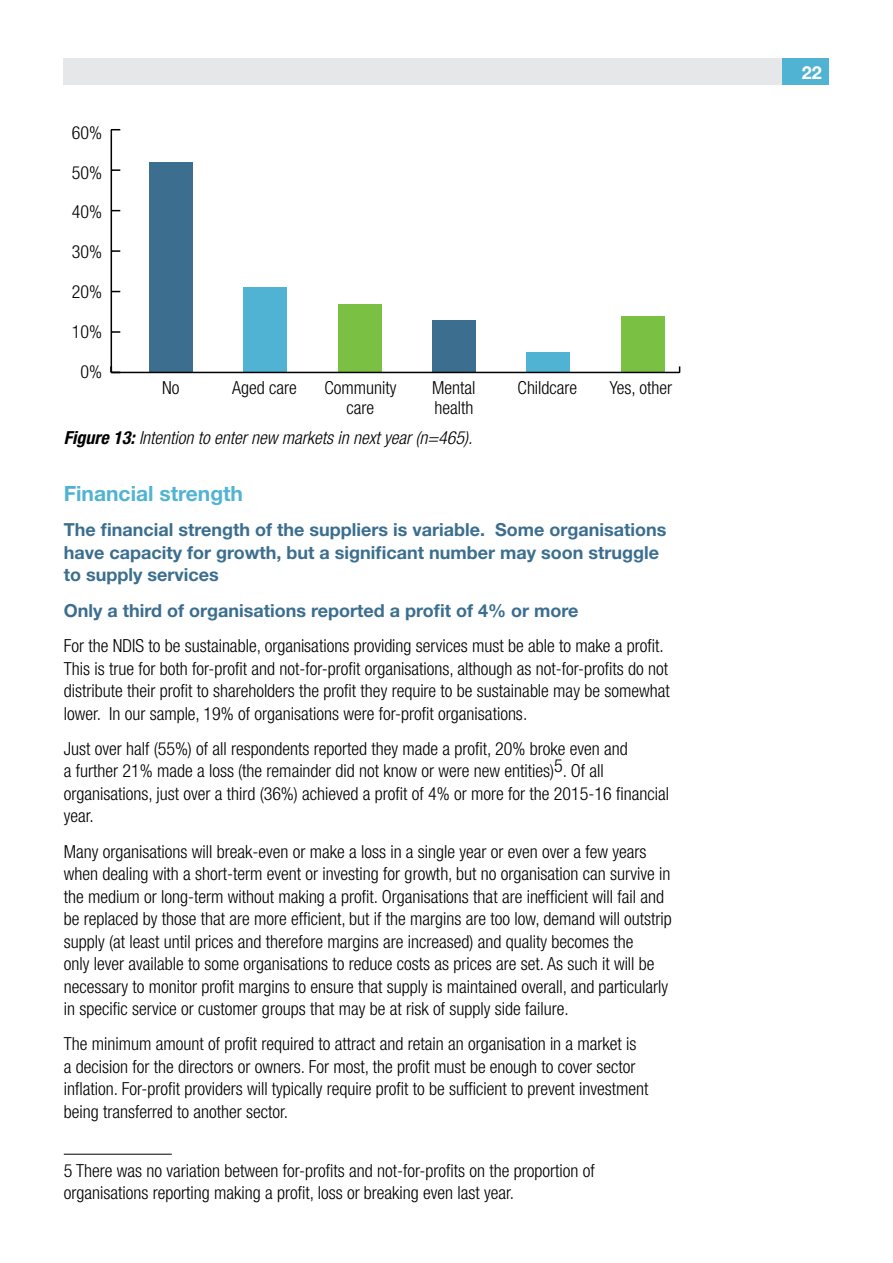
<style>
.page{position:relative;width:893px;height:1263px;background:#fff}
.page>*{position:absolute;margin:0;border:0;box-sizing:border-box;transform-origin:0 0}
.t1{font:700 21px "Helvetica Neue";color:#51b3d3}
.t2{font:300 condensed 18px/22.5px "Helvetica Neue";color:#000}
.t3{font:700 18px/22.5px "Helvetica Neue";color:#3b6e8f}
.t4{font:italic 300 condensed 18px "Helvetica Neue";color:#000}
.t5{font:700 18px "Helvetica Neue";color:#fff}
.s1{font-weight:700}
</style>
<div class="page">
<div style="left:64px;top:58px;width:765px;height:27px;background:#e6e7e8"></div>
<div style="left:782px;top:58px;width:47px;height:27px;background:#51b3d3"></div>
<hr style="left:64px;top:1154px;width:108px;height:1px;background:#000">
<div style="left:621px;top:316px;width:43px;height:57px;background:#7ac143"></div>
<div style="left:527px;top:352px;width:43px;height:21px;background:#51b3d3"></div>
<div style="left:432px;top:320px;width:44px;height:53px;background:#3b6e8f"></div>
<div style="left:338px;top:304px;width:43px;height:69px;background:#7ac143"></div>
<div style="left:244px;top:288px;width:43px;height:85px;background:#51b3d3"></div>
<div style="left:150px;top:162px;width:43px;height:211px;background:#3b6e8f"></div>
<hr style="left:111px;top:372px;width:569px;height:1px;background:#000">
<hr style="left:111px;top:130px;width:1px;height:242px;background:#000">
<svg style="left:112px;top:366px;width:8px;height:6px"></svg>
<svg style="left:112px;top:331px;width:8px;height:2px"></svg>
<svg style="left:112px;top:250px;width:8px;height:2px"></svg>
<svg style="left:112px;top:169px;width:8px;height:2px"></svg>
<p class="t2" style="left:72px;top:121px;width:32px">60%</p>
<p class="t2" style="left:72px;top:161px;width:32px">50%</p>
<p class="t2" style="left:72px;top:201px;width:32px">40%</p>
<p class="t2" style="left:72px;top:240px;width:32px">30%</p>
<p class="t2" style="left:72px;top:280px;width:32px">20%</p>
<p class="t2" style="left:72px;top:320px;width:32px">10%</p>
<p class="t2" style="left:80px;top:360px;width:23px">0%</p>
<p class="t2" style="left:162px;top:376px;width:19px">No</p>
<p class="t2" style="left:232px;top:376px;width:66px">Aged care</p>
<p class="t2" style="left:324px;top:378px;width:73px;line-height:19.5px;text-align:center">Community care</p>
<p class="t2" style="left:432px;top:378px;width:45px;line-height:19.5px">Mental health</p>
<p class="t2" style="left:518px;top:376px;width:61px">Childcare</p>
<p class="t2" style="left:610px;top:376px;width:64px">Yes, other</p>
<p class="t4" style="left:64px;top:428px;width:410px"><span class="s1">Figure 13:</span> Intention to enter new markets in next year (n=465).</p>
<p class="t1" style="left:64px;top:481px;width:181px">Financial strength</p>
<p class="t3" style="left:64px;top:518px;width:604px">The financial strength of the suppliers is variable. Some organisations have capacity for growth, but a significant number may soon struggle to supply services</p>
<p class="t3" style="left:64px;top:599px;width:516px">Only a third of organisations reported a profit of 4% or more</p>
<p class="t2" style="left:64px;top:634px;width:607px">For the NDIS to be sustainable, organisations providing services must be able to make a profit.<br>This is true for both for-profit and not-for-profit organisations, although as not-for-profits do not distribute their profit to shareholders the profit they require to be sustainable may be somewhat lower. In our sample, 19% of organisations were for-profit organisations.</p>
<p class="t2" style="left:64px;top:737px;width:607px">Just over half (55%) of all respondents reported they made a profit, 20% broke even and<br>a further 21% made a loss (the remainder did not know or were new entities)5. Of all organisations, just over a third (36%) achieved a profit of 4% or more for the 2015-16 financial year.</p>
<p class="t2" style="left:64px;top:840px;width:610px">Many organisations will break-even or make a loss in a single year or even over a few years when dealing with a short-term event or investing for growth, but no organisation can survive in the medium or long-term without making a profit. Organisations that are inefficient will fail and be replaced by those that are more efficient, but if the margins are too low, demand will outstrip supply (at least until prices and therefore margins are increased) and quality becomes the<br>only lever available to some organisations to reduce costs as prices are set. As such it will be necessary to monitor profit margins to ensure that supply is maintained overall, and particularly in specific service or customer groups that may be at risk of supply side failure.</p>
<p class="t2" style="left:64px;top:1032px;width:586px">The minimum amount of profit required to attract and retain an organisation in a market is a decision for the directors or owners. For most, the profit must be enough to cover sector inflation. For-profit providers will typically require profit to be sufficient to prevent investment being transferred to another sector.</p>
<p class="t2" style="left:64px;top:1159px;width:532px">5 There was no variation between for-profits and not-for-profits on the proportion of organisations reporting making a profit, loss or breaking even last year.</p>
<p class="t5" style="left:802px;top:61px;width:22px">22</p>
</div>
